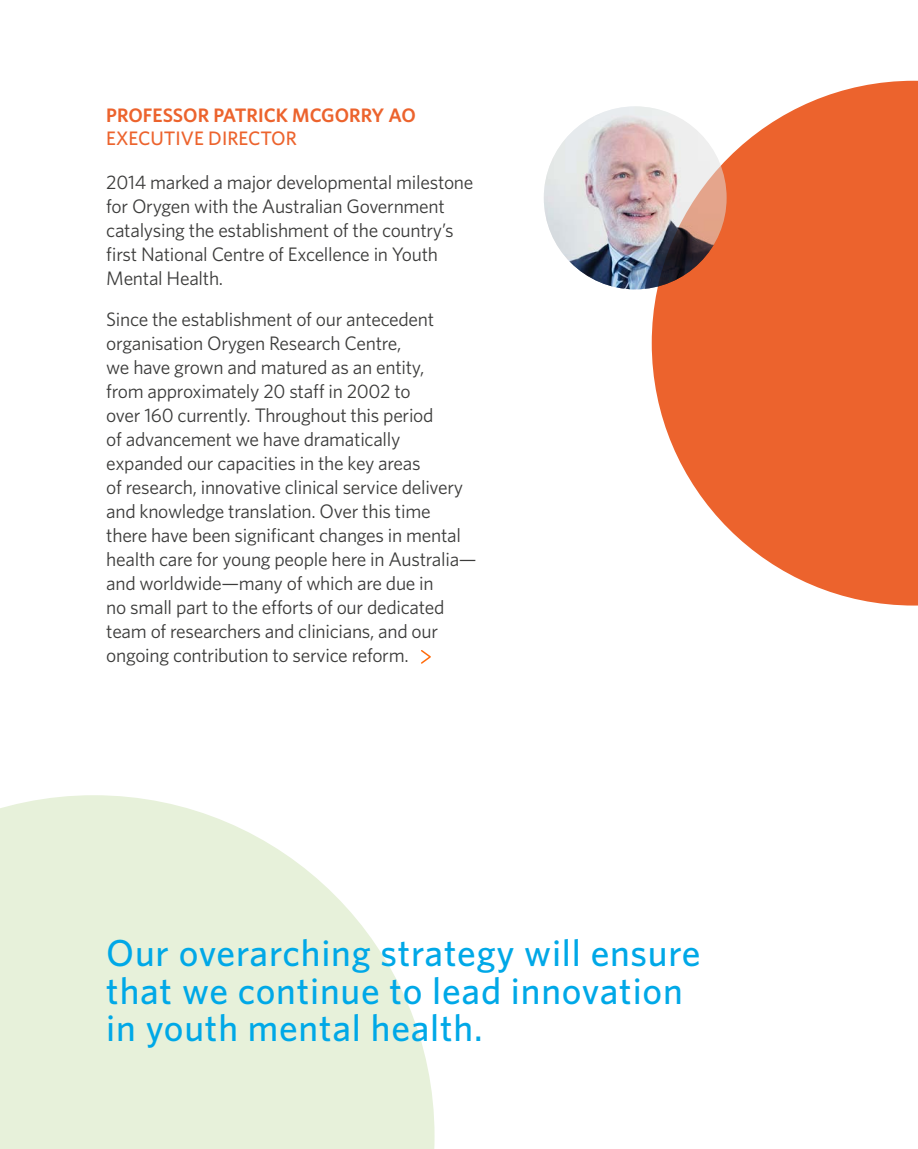
<style>
.page{position:relative;width:918px;height:1149px;background:#fff}
.page>*{position:absolute;margin:0;border:0;box-sizing:border-box;transform-origin:0 0}
.t1{font:500 37.5px/37.5px "Whitney";letter-spacing:.02em;color:#00a8e7}
.t2{font:19.5px/24px "Whitney";letter-spacing:-.015em;color:#3c3c3b}
.t3{font:600 19.5px "Whitney";color:#ec632d}
.t4{font:500 19.5px "Whitney";color:#ec632d}
</style>
<div class="page">
<svg style="left:0;top:795px;width:435px;height:353px;fill:#e7f1da"></svg>
<svg style="left:421px;top:650px;width:10px;height:14px"></svg>
<svg style="left:652px;top:81px;width:266px;height:524px;fill:#ec632d"></svg>
<img style="left:544px;top:106px;width:183px;height:183px;border-radius:91px">
<p class="t3" style="left:106px;top:102px;width:311px">PROFESSOR PATRICK MCGORRY AO</p>
<p class="t4" style="left:106px;top:125px;width:192px">EXECUTIVE DIRECTOR</p>
<p class="t2" style="left:106px;top:169px;width:369px">2014 marked a major developmental milestone for Orygen with the Australian Government catalysing the establishment of the country’s first National Centre of Excellence in Youth Mental Health.</p>
<p class="t2" style="left:106px;top:306px;width:372px">Since the establishment of our antecedent organisation Orygen Research Centre,<br>we have grown and matured as an entity,<br>from approximately 20 staff in 2002 to<br>over 160 currently. Throughout this period<br>of advancement we have dramatically expanded our capacities in the key areas<br>of research, innovative clinical service delivery and knowledge translation. Over this time<br>there have been significant changes in mental health care for young people here in Australia— and worldwide—many of which are due in<br>no small part to the efforts of our dedicated team of researchers and clinicians, and our ongoing contribution to service reform.</p>
<h1 class="t1" style="left:106px;top:933px;width:596px">Our overarching strategy will ensure that we continue to lead innovation in youth mental health.</h1>
</div>
